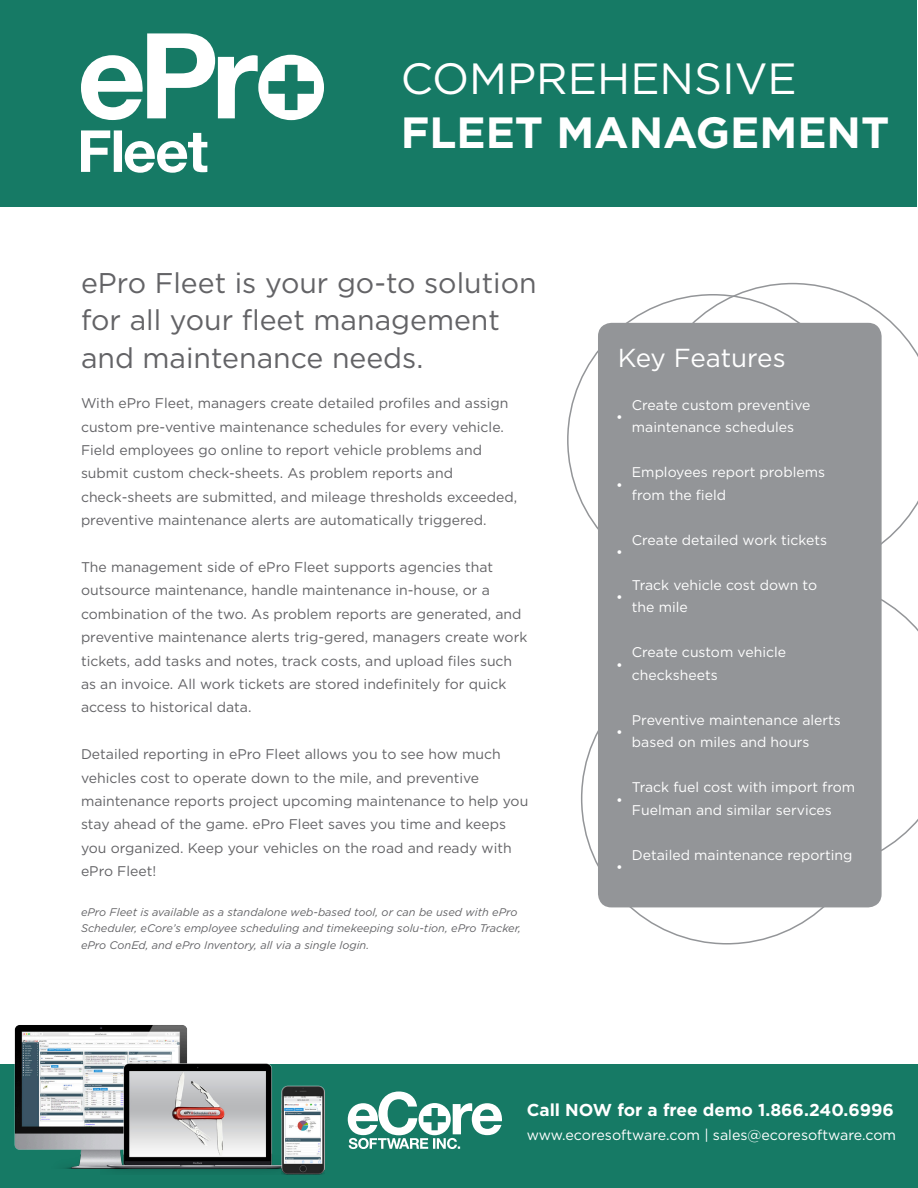
<style>
.page{position:relative;width:918px;height:1188px;background:#fff}
.page>*{position:absolute;margin:0;border:0;box-sizing:border-box;transform-origin:0 0}
.t1{font:700 43.65px/54.6px "Gotham";color:#fff}
.t2{font:28.5px/37.5px "Gotham";color:#636366}
.t3{font:26.1px "Gotham";letter-spacing:-.005em;color:#fff}
.t4{font:700 17.25px "Gotham";color:#fff}
.t5{font:14.25px "Gotham";color:#fff}
.t6{font:14.1px/23.4px "Gotham";color:#636366}
.t7{font:14.1px/22.5px "Gotham";color:#fff}
.t8{font:italic 11.1px/16.5px "Gotham";color:#636366}
.s1{font-weight:400}
</style>
<div class="page">
<div style="left:1px;top:0;width:916px;height:206px;background:#167a65"></div>
<div style="left:598px;top:323px;width:284px;height:584px;background:#939598;border-radius:14px"></div>
<svg style="left:647px;top:283px;width:271px;height:292px"></svg>
<svg style="left:881px;top:579px;width:37px;height:292px"></svg>
<svg style="left:81px;top:130px;width:126px;height:43px"></svg>
<svg style="left:81px;top:33px;width:243px;height:87px"></svg>
<div style="left:0;top:1065px;width:918px;height:123px;background:#167a65"></div>
<svg style="left:348px;top:1092px;width:154px;height:57px"></svg>
<img style="left:0;top:1025px;width:188px;height:144px">
<img style="left:100px;top:1060px;width:196px;height:111px">
<img style="left:281px;top:1086px;width:43px;height:88px">
<p class="t1" style="left:401px;top:51px;width:490px"><span class="s1">COMPREHENSIVE<br></span>FLEET MANAGEMENT</p>
<p class="t2" style="left:81px;top:263px;width:457px">ePro Fleet is your go-to solution for all your fleet management and maintenance needs.</p>
<p class="t6" style="left:81px;top:391px;width:429px">With ePro Fleet, managers create detailed profiles and assign custom pre-ventive maintenance schedules for every vehicle.<br>Field employees go online to report vehicle problems and submit custom check-sheets. As problem reports and</p>
<p class="t6" style="left:81px;top:485px;width:438px">check-sheets are submitted, and mileage thresholds exceeded, preventive maintenance alerts are automatically triggered.</p>
<p class="t6" style="left:81px;top:555px;width:448px">The management side of ePro Fleet supports agencies that outsource maintenance, handle maintenance in-house, or a combination of the two. As problem reports are generated, and preventive maintenance alerts trig-gered, managers create work tickets, add tasks and notes, track costs, and upload files such as an invoice. All work tickets are stored indefinitely for quick access to historical data.</p>
<p class="t6" style="left:81px;top:742px;width:449px">Detailed reporting in ePro Fleet allows you to see how much vehicles cost to operate down to the mile, and preventive maintenance reports project upcoming maintenance to help you stay ahead of the game. ePro Fleet saves you time and keeps you organized. Keep your vehicles on the road and ready with ePro Fleet!</p>
<p class="t8" style="left:81px;top:904px;width:442px">ePro Fleet is available as a standalone web-based tool, or can be used with ePro<br>Scheduler, eCore’s employee scheduling and timekeeping solu-tion, ePro Tracker, ePro ConEd, and ePro Inventory, all via a single login.</p>
<p class="t3" style="left:618px;top:341px;width:169px">Key Features</p>
<p class="t7" style="left:616px;top:406px;width:8px">•</p>
<p class="t7" style="left:616px;top:473px;width:8px">•</p>
<p class="t7" style="left:616px;top:541px;width:8px">•</p>
<p class="t7" style="left:616px;top:586px;width:8px">•</p>
<p class="t7" style="left:616px;top:653px;width:8px">•</p>
<p class="t7" style="left:616px;top:721px;width:8px">•</p>
<p class="t7" style="left:616px;top:788px;width:8px">•</p>
<p class="t7" style="left:616px;top:856px;width:8px">•</p>
<p class="t7" style="left:632px;top:393px;width:180px">Create custom preventive maintenance schedules</p>
<p class="t7" style="left:632px;top:461px;width:195px">Employees report problems from the field</p>
<p class="t7" style="left:632px;top:528px;width:197px">Create detailed work tickets</p>
<p class="t7" style="left:632px;top:573px;width:187px">Track vehicle cost down to</p>
<p class="t7" style="left:632px;top:596px;width:57px">the mile</p>
<p class="t7" style="left:632px;top:641px;width:156px">Create custom vehicle</p>
<p class="t7" style="left:632px;top:663px;width:87px">checksheets</p>
<p class="t7" style="left:632px;top:708px;width:210px">Preventive maintenance alerts based on miles and hours</p>
<p class="t7" style="left:632px;top:776px;width:225px">Track fuel cost with import from<br>Fuelman and similar services</p>
<p class="t7" style="left:632px;top:843px;width:222px">Detailed maintenance reporting</p>
<p class="t4" style="left:527px;top:1099px;width:369px">Call NOW for a free demo 1.866.240.6996</p>
<p class="t5" style="left:527px;top:1126px;width:371px">www.ecoresoftware.com | sales@ecoresoftware.com</p>
</div>
